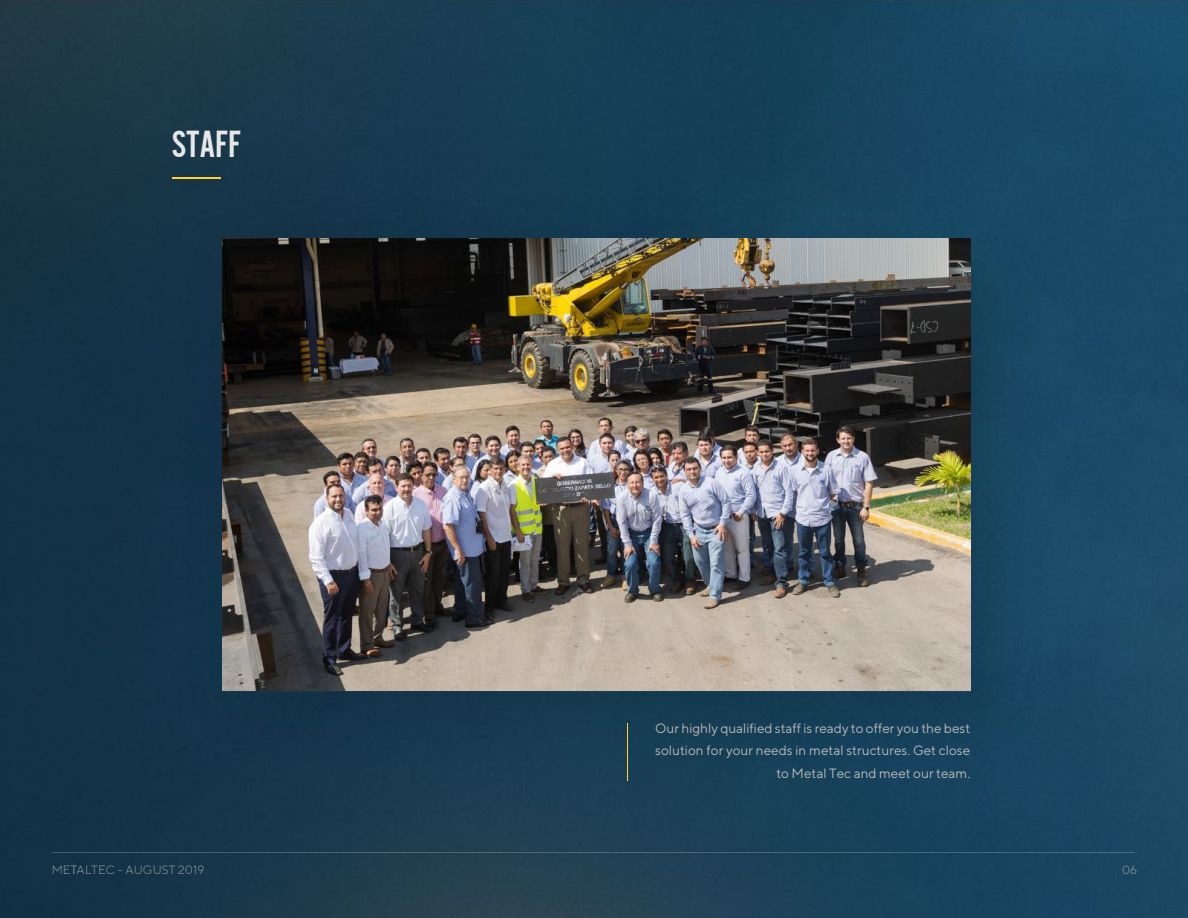
<style>
.page{position:relative;width:1188px;height:918px;background:#fff}
.page>*{position:absolute;margin:0;border:0;box-sizing:border-box;transform-origin:0 0}
.t1{font:39.15px "Alternate Got No 2 D";color:#e7e7e7}
.t2{font:13.5px/22.5px "TT Norms";color:#b9b9b9;text-align:right}
.t3{font:300 12px "TT Norms";letter-spacing:.02em;color:#b9b9b9}
</style>
<div class="page">
<img style="left:0;top:0;width:1188px;height:918px">
<hr style="left:52px;top:853px;width:1083px;height:1px;background:#d7d7d7">
<hr style="left:172px;top:178px;width:48px;height:1px;background:#ffd134">
<img style="left:110px;top:179px;width:968px;height:602px">
<img style="left:222px;top:238px;width:748px;height:454px">
<hr style="left:627px;top:723px;width:1px;height:58px;background:#ffd134">
<h1 class="t1" style="left:172px;top:123px;width:71px">STAFF</h1>
<p class="t2" style="left:655px;top:717px;width:316px">Our highly qualified staff is ready to offer you the best solution for your needs in metal structures. Get close to Metal Tec and meet our team.</p>
<p class="t3" style="left:51px;top:862px;width:155px">METALTEC - AUGUST 2019</p>
<p class="t3" style="left:1122px;top:862px;width:17px">06</p>
</div>
